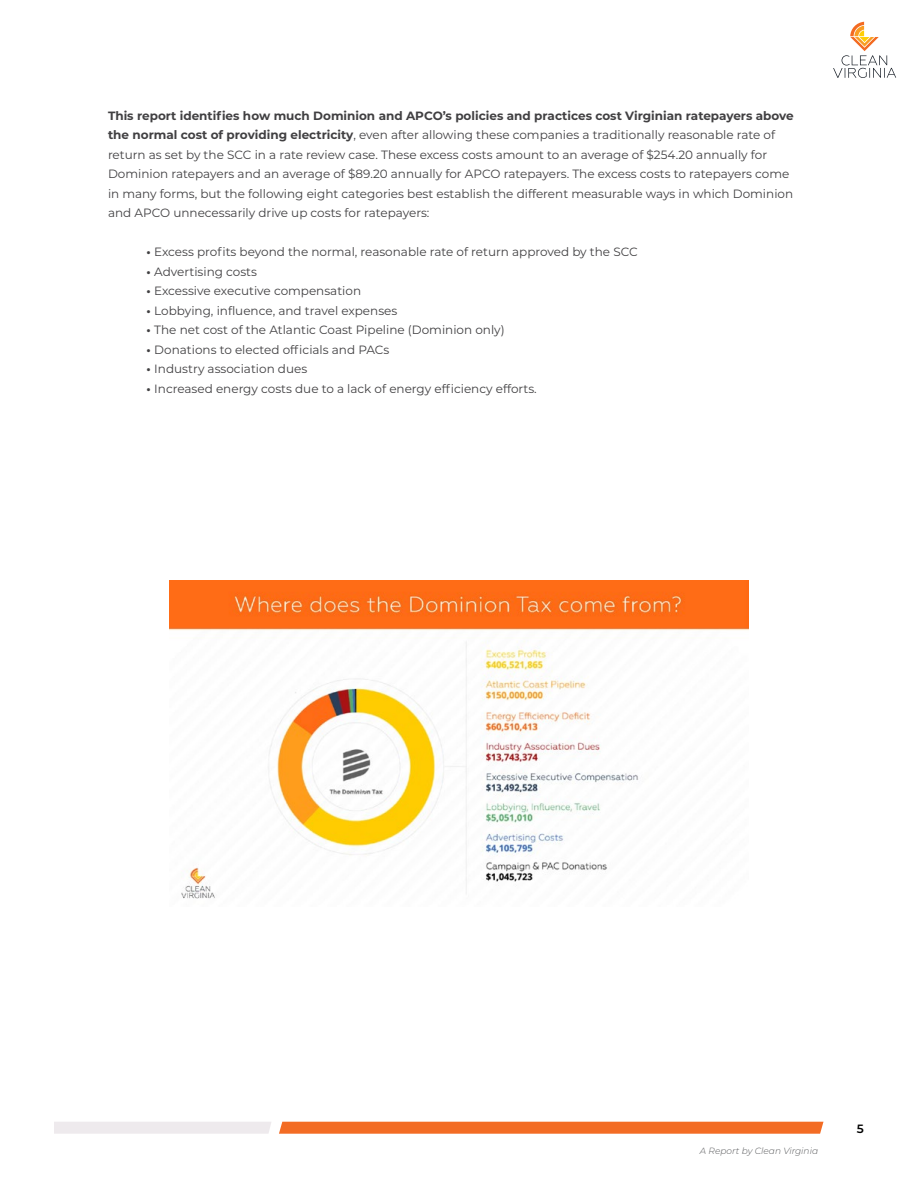
<style>
.page{position:relative;width:918px;height:1188px;background:#fff}
.page>*{position:absolute;margin:0;border:0;box-sizing:border-box;transform-origin:0 0}
.t1{font:12px/19.5px "Montserrat";color:#414042}
.t2{font:600 12px "Montserrat";color:#000}
.t3{font:italic 300 9px "Montserrat";color:#58595b}
.s1{font-weight:700}
</style>
<div class="page">
<svg style="left:279px;top:1122px;width:545px;height:12px;background:#f3702a"></svg>
<div style="left:54px;top:1122px;width:217px;height:12px;background:#eeeaed"></div>
<img style="left:169px;top:580px;width:580px;height:319px">
<svg style="left:833px;top:22px;width:63px;height:56px"></svg>
<p class="t1" style="left:108px;top:105px;width:687px"><span class="s1">This report identifies how much Dominion and APCO’s policies and practices cost Virginian ratepayers above the normal cost of providing electricity</span>, even after allowing these companies a traditionally reasonable rate of return as set by the SCC in a rate review case. These excess costs amount to an average of $254.20 annually for Dominion ratepayers and an average of $89.20 annually for APCO ratepayers. The excess costs to ratepayers come in many forms, but the following eight categories best establish the different measurable ways in which Dominion and APCO unnecessarily drive up costs for ratepayers:</p>
<p class="t1" style="left:147px;top:242px;width:493px"><span class="s1">•</span> Excess profits beyond the normal, reasonable rate of return approved by the SCC</p>
<p class="t1" style="left:147px;top:261px;width:112px"><span class="s1">•</span> Advertising costs</p>
<p class="t1" style="left:147px;top:281px;width:216px"><span class="s1">•</span> Excessive executive compensation</p>
<p class="t1" style="left:147px;top:300px;width:252px"><span class="s1">•</span> Lobbying, influence, and travel expenses</p>
<p class="t1" style="left:147px;top:320px;width:360px"><span class="s1">•</span> The net cost of the Atlantic Coast Pipeline (Dominion only)</p>
<p class="t1" style="left:147px;top:339px;width:244px"><span class="s1">•</span> Donations to elected officials and PACs</p>
<p class="t1" style="left:147px;top:359px;width:162px"><span class="s1">•</span> Industry association dues</p>
<p class="t1" style="left:147px;top:378px;width:392px"><span class="s1">•</span> Increased energy costs due to a lack of energy efficiency efforts.</p>
<p class="t3" style="left:700px;top:1144px;width:120px">A Report by Clean Virginia</p>
<p class="t2" style="left:857px;top:1121px;width:9px">5</p>
</div>
